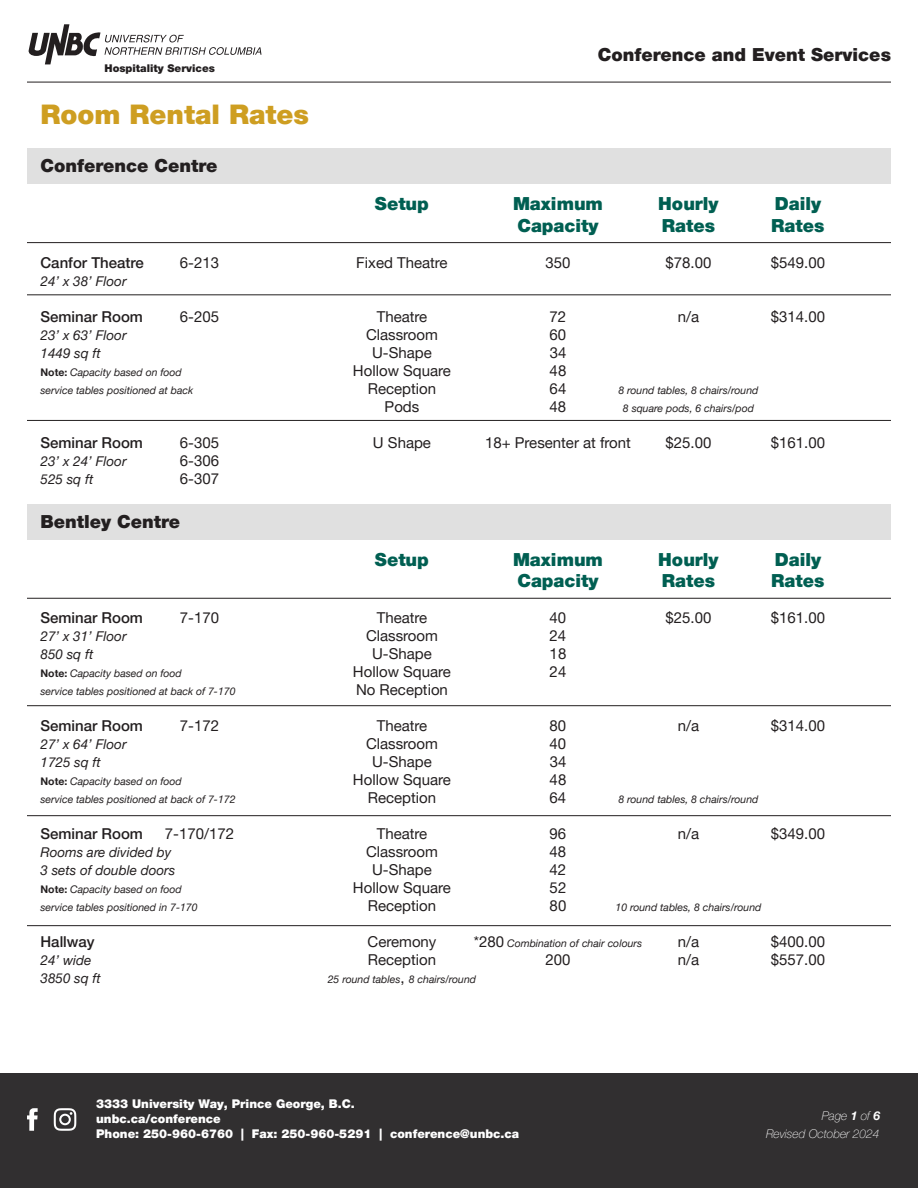
<style>
.page{position:relative;width:918px;height:1188px;background:#fff}
.page>*{position:absolute;margin:0;border:0;box-sizing:border-box;transform-origin:0 0}
.t1{font:900 27px "Helvetica Neue LT Pro";color:#ce9e21}
.t2{font:900 18px "Helvetica Neue LT Pro";color:#005f52}
.t3{font:900 18px "Helvetica Neue LT Pro";color:#231f20}
.t4{font:15px "Helvetica Neue LT Pro";color:#231f20}
.t5{font:500 15px "Helvetica Neue LT Pro";color:#231f20}
.t6{font:italic 13.5px "Helvetica Neue LT Pro";color:#231f20}
.t7{font:900 12px/15px "Helvetica Neue LT Pro";color:#fff}
.t8{font:italic 100 12px/18.3px "Helvetica Neue LT Pro";color:#fff;text-align:right}
.t9{font:900 10.65px "Helvetica Neue LT Pro";color:#231f20}
.t10{font:italic 10.5px "Helvetica Neue LT Pro";color:#231f20}
.s1{font-weight:700;font-style:normal}
.s2{font-style:normal;font-size:15px}
.s3{font-weight:700}
</style>
<div class="page">
<div style="left:0;top:1074px;width:918px;height:114px;background:#312f30"></div>
<hr style="left:27px;top:82px;width:864px;height:1px;background:#231f20">
<svg style="left:28px;top:24px;width:234px;height:40px"></svg>
<svg style="left:27px;top:1108px;width:11px;height:23px"></svg>
<svg style="left:54px;top:1108px;width:22px;height:23px"></svg>
<div style="left:27px;top:148px;width:864px;height:36px;background:#e0e0e0"></div>
<hr style="left:27px;top:242px;width:864px;height:1px;background:#231f20">
<hr style="left:27px;top:295px;width:864px;height:1px;background:#231f20">
<hr style="left:27px;top:420px;width:864px;height:1px;background:#231f20">
<div style="left:27px;top:504px;width:864px;height:35px;background:#e0e0e0"></div>
<hr style="left:27px;top:598px;width:864px;height:1px;background:#231f20">
<hr style="left:27px;top:705px;width:864px;height:1px;background:#231f20">
<hr style="left:27px;top:815px;width:864px;height:1px;background:#231f20">
<hr style="left:27px;top:925px;width:864px;height:1px;background:#231f20">
<p class="t9" style="left:105px;top:61px;width:112px">Hospitality Services</p>
<p class="t1" style="left:40px;top:98px;width:270px">Room Rental Rates</p>
<p class="t3" style="left:40px;top:155px;width:179px">Conference Centre</p>
<p class="t3" style="left:598px;top:44px;width:295px">Conference and Event Services</p>
<p class="t2" style="left:375px;top:193px;width:55px">Setup</p>
<p class="t2" style="left:513px;top:193px;width:91px">Maximum</p>
<p class="t2" style="left:658px;top:193px;width:62px">Hourly</p>
<p class="t2" style="left:775px;top:193px;width:48px">Daily</p>
<p class="t2" style="left:517px;top:214px;width:83px">Capacity</p>
<p class="t2" style="left:662px;top:214px;width:55px">Rates</p>
<p class="t2" style="left:771px;top:214px;width:55px">Rates</p>
<p class="t5" style="left:40px;top:253px;width:105px">Canfor Theatre</p>
<p class="t4" style="left:180px;top:253px;width:41px">6-213</p>
<p class="t4" style="left:356px;top:253px;width:93px">Fixed Theatre</p>
<p class="t4" style="left:545px;top:253px;width:27px">350</p>
<p class="t4" style="left:666px;top:253px;width:47px">$78.00</p>
<p class="t4" style="left:771px;top:253px;width:56px">$549.00</p>
<p class="t6" style="left:40px;top:272px;width:88px">24’ x 38’ Floor</p>
<p class="t5" style="left:40px;top:307px;width:104px">Seminar Room</p>
<p class="t4" style="left:180px;top:307px;width:41px">6-205</p>
<p class="t4" style="left:377px;top:307px;width:52px">Theatre</p>
<p class="t4" style="left:550px;top:307px;width:18px">72</p>
<p class="t4" style="left:678px;top:307px;width:23px">n/a</p>
<p class="t4" style="left:771px;top:307px;width:56px">$314.00</p>
<p class="t6" style="left:40px;top:326px;width:88px">23’ x 63’ Floor</p>
<p class="t4" style="left:366px;top:325px;width:73px">Classroom</p>
<p class="t4" style="left:550px;top:325px;width:18px">60</p>
<p class="t6" style="left:40px;top:344px;width:62px">1449 sq ft</p>
<p class="t4" style="left:372px;top:343px;width:61px">U-Shape</p>
<p class="t4" style="left:550px;top:343px;width:18px">34</p>
<p class="t10" style="left:40px;top:365px;width:143px"><span class="s1">Note:</span> Capacity based on food</p>
<p class="t4" style="left:353px;top:361px;width:100px">Hollow Square</p>
<p class="t4" style="left:550px;top:361px;width:18px">48</p>
<p class="t10" style="left:40px;top:383px;width:154px">service tables positioned at back</p>
<p class="t4" style="left:368px;top:379px;width:70px">Reception</p>
<p class="t4" style="left:550px;top:379px;width:18px">64</p>
<p class="t10" style="left:618px;top:383px;width:142px">8 round tables, 8 chairs/round</p>
<p class="t4" style="left:385px;top:397px;width:36px">Pods</p>
<p class="t4" style="left:550px;top:397px;width:18px">48</p>
<p class="t10" style="left:623px;top:401px;width:133px">8 square pods, 6 chairs/pod</p>
<p class="t5" style="left:40px;top:433px;width:104px">Seminar Room</p>
<p class="t4" style="left:180px;top:433px;width:41px">6-305</p>
<p class="t4" style="left:373px;top:433px;width:60px">U Shape</p>
<p class="t4" style="left:485px;top:433px;width:147px">18+ Presenter at front</p>
<p class="t4" style="left:666px;top:433px;width:47px">$25.00</p>
<p class="t4" style="left:771px;top:433px;width:56px">$161.00</p>
<p class="t6" style="left:40px;top:452px;width:88px">23’ x 24’ Floor</p>
<p class="t4" style="left:180px;top:451px;width:41px">6-306</p>
<p class="t6" style="left:40px;top:470px;width:54px">525 sq ft</p>
<p class="t4" style="left:180px;top:469px;width:41px">6-307</p>
<p class="t3" style="left:40px;top:510px;width:141px">Bentley Centre</p>
<p class="t2" style="left:375px;top:548px;width:55px">Setup</p>
<p class="t2" style="left:513px;top:548px;width:91px">Maximum</p>
<p class="t2" style="left:658px;top:548px;width:62px">Hourly</p>
<p class="t2" style="left:775px;top:548px;width:48px">Daily</p>
<p class="t2" style="left:517px;top:570px;width:83px">Capacity</p>
<p class="t2" style="left:662px;top:570px;width:55px">Rates</p>
<p class="t2" style="left:771px;top:570px;width:55px">Rates</p>
<p class="t5" style="left:40px;top:609px;width:104px">Seminar Room</p>
<p class="t4" style="left:180px;top:609px;width:41px">7-170</p>
<p class="t4" style="left:377px;top:609px;width:52px">Theatre</p>
<p class="t4" style="left:550px;top:609px;width:18px">40</p>
<p class="t4" style="left:666px;top:609px;width:47px">$25.00</p>
<p class="t4" style="left:771px;top:609px;width:56px">$161.00</p>
<p class="t6" style="left:40px;top:628px;width:88px">27’ x 31’ Floor</p>
<p class="t4" style="left:366px;top:627px;width:73px">Classroom</p>
<p class="t4" style="left:550px;top:627px;width:18px">24</p>
<p class="t6" style="left:40px;top:646px;width:54px">850 sq ft</p>
<p class="t4" style="left:372px;top:645px;width:61px">U-Shape</p>
<p class="t4" style="left:550px;top:645px;width:18px">18</p>
<p class="t10" style="left:40px;top:667px;width:143px"><span class="s1">Note:</span> Capacity based on food</p>
<p class="t4" style="left:353px;top:663px;width:100px">Hollow Square</p>
<p class="t4" style="left:550px;top:663px;width:18px">24</p>
<p class="t10" style="left:40px;top:685px;width:197px">service tables positioned at back of 7-170</p>
<p class="t4" style="left:356px;top:681px;width:93px">No Reception</p>
<p class="t5" style="left:40px;top:717px;width:104px">Seminar Room</p>
<p class="t4" style="left:180px;top:717px;width:41px">7-172</p>
<p class="t4" style="left:377px;top:717px;width:52px">Theatre</p>
<p class="t4" style="left:550px;top:717px;width:18px">80</p>
<p class="t4" style="left:678px;top:717px;width:23px">n/a</p>
<p class="t4" style="left:771px;top:717px;width:56px">$314.00</p>
<p class="t6" style="left:40px;top:736px;width:88px">27’ x 64’ Floor</p>
<p class="t4" style="left:366px;top:735px;width:73px">Classroom</p>
<p class="t4" style="left:550px;top:735px;width:18px">40</p>
<p class="t6" style="left:40px;top:754px;width:62px">1725 sq ft</p>
<p class="t4" style="left:372px;top:753px;width:61px">U-Shape</p>
<p class="t4" style="left:550px;top:753px;width:18px">34</p>
<p class="t10" style="left:40px;top:775px;width:143px"><span class="s1">Note:</span> Capacity based on food</p>
<p class="t4" style="left:353px;top:771px;width:100px">Hollow Square</p>
<p class="t4" style="left:550px;top:771px;width:18px">48</p>
<p class="t10" style="left:40px;top:793px;width:197px">service tables positioned at back of 7-172</p>
<p class="t4" style="left:368px;top:789px;width:70px">Reception</p>
<p class="t4" style="left:550px;top:789px;width:18px">64</p>
<p class="t10" style="left:618px;top:793px;width:142px">8 round tables, 8 chairs/round</p>
<p class="t5" style="left:40px;top:825px;width:104px">Seminar Room</p>
<p class="t4" style="left:165px;top:825px;width:71px">7-170/172</p>
<p class="t4" style="left:377px;top:825px;width:52px">Theatre</p>
<p class="t4" style="left:550px;top:825px;width:18px">96</p>
<p class="t4" style="left:678px;top:825px;width:23px">n/a</p>
<p class="t4" style="left:771px;top:825px;width:56px">$349.00</p>
<p class="t6" style="left:40px;top:844px;width:132px">Rooms are divided by</p>
<p class="t4" style="left:366px;top:843px;width:73px">Classroom</p>
<p class="t4" style="left:550px;top:843px;width:18px">48</p>
<p class="t6" style="left:40px;top:862px;width:136px">3 sets of double doors</p>
<p class="t4" style="left:372px;top:861px;width:61px">U-Shape</p>
<p class="t4" style="left:550px;top:861px;width:18px">42</p>
<p class="t10" style="left:40px;top:883px;width:143px"><span class="s1">Note:</span> Capacity based on food</p>
<p class="t4" style="left:353px;top:879px;width:100px">Hollow Square</p>
<p class="t4" style="left:550px;top:879px;width:18px">52</p>
<p class="t10" style="left:40px;top:901px;width:159px">service tables positioned in 7-170</p>
<p class="t4" style="left:368px;top:897px;width:70px">Reception</p>
<p class="t4" style="left:550px;top:897px;width:18px">80</p>
<p class="t10" style="left:616px;top:901px;width:147px">10 round tables, 8 chairs/round</p>
<p class="t5" style="left:40px;top:933px;width:56px">Hallway</p>
<p class="t4" style="left:368px;top:933px;width:70px">Ceremony</p>
<p class="t10" style="left:474px;top:937px;width:170px"><span class="s2">*280</span> Combination of chair colours</p>
<p class="t4" style="left:678px;top:933px;width:23px">n/a</p>
<p class="t4" style="left:771px;top:933px;width:56px">$400.00</p>
<p class="t6" style="left:40px;top:952px;width:53px">24’ wide</p>
<p class="t4" style="left:368px;top:951px;width:70px">Reception</p>
<p class="t4" style="left:545px;top:951px;width:27px">200</p>
<p class="t4" style="left:678px;top:951px;width:23px">n/a</p>
<p class="t4" style="left:771px;top:951px;width:56px">$557.00</p>
<p class="t6" style="left:40px;top:970px;width:62px">3850 sq ft</p>
<p class="t10" style="left:328px;top:973px;width:150px">25 round tables<span class="s2">,</span> 8 chairs/round</p>
<p class="t7" style="left:96px;top:1097px;width:425px">3333 University Way, Prince George, B.C.<br>unbc.ca/conference<br>Phone: 250-960-6760 | Fax: 250-960-5291 | conference@unbc.ca</p>
<p class="t8" style="left:766px;top:1106px;width:116px">Page <span class="s3">1</span> of <span class="s3">6<br></span>Revised October 2024</p>
</div>
